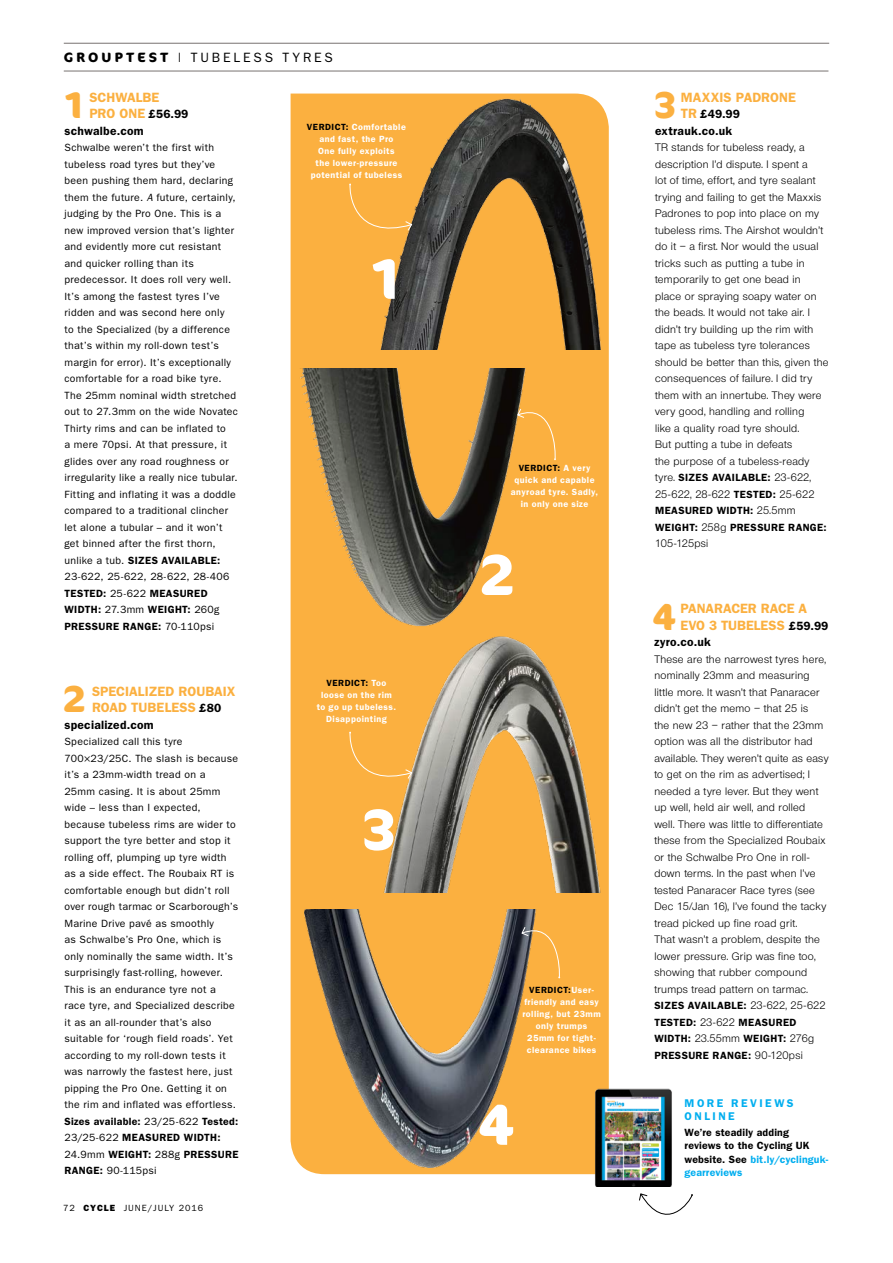
<style>
.page{position:relative;width:893px;height:1263px;background:#fff}
.page>*{position:absolute;margin:0;border:0;box-sizing:border-box;transform-origin:0 0}
.t1{font:700 57.45px "Cocon Pro";color:#fff}
.CTC_GREAT_RIDES_BOXO{font:700 37.35px "Cocon Pro";color:#fbb040}
.CTC_GREAT_RIDES_BOXO-2{font:600 13.5px/16.5px "Franklin Gothic";color:#fbb040}
.t2{font:13.5px "Franklin Gothic";letter-spacing:.21em;color:#000}
.CTC_GREAT_RIDES_BOXO-3{font:600 12px/16.5px "Franklin Gothic";letter-spacing:.02em;color:#000}
.t3{font:600 11.25px/13.5px "Franklin Gothic";letter-spacing:.22em;color:#00aeef}
.CTC_GROUPTEST_BODY_C{font:10.5px/16.5px "Franklin Gothic";letter-spacing:.03em;color:#000}
.CTC_GROUPTEST_BODY_C-2{font:10.5px/16.5px "Olnova";letter-spacing:.025em;color:#000}
.CTC_GROUPTEST_BODY_C-3{font:600 10.5px/16.5px "Franklin Gothic";letter-spacing:.03em;color:#000}
.CTC_GREAT_RIDES_BOXO-4{font:600 10.5px/13.5px "Franklin Gothic";letter-spacing:.015em;color:#000}
.t4{font:600 9px/12px "Franklin Gothic";letter-spacing:.05em;color:#fff;text-align:center}
.t5{font:9px "Franklin Gothic";letter-spacing:.1em;color:#000}
.s1{font-family:"Cocon Pro";font-weight:700}
.s2{font-size:12px;color:#000}
.s3{font-style:italic}
.s4{font-weight:600}
.s5{font-weight:800}
.s6{color:#000}
.s7{font-size:13.5px;color:#fbb040}
.s8{font-family:"Franklin Gothic";font-weight:600}
.s9{font-family:"Olnova";font-weight:400}
.s10{color:#00aeef}
</style>
<div class="page">
<div style="left:291px;top:94px;width:318px;height:1080px;background:#fbb040"></div>
<img style="left:592px;top:1088px;width:80px;height:98px">
<img style="left:290px;top:368px;width:270px;height:263px">
<img style="left:359px;top:631px;width:243px;height:262px">
<img style="left:360px;top:94px;width:249px;height:255px">
<svg style="left:349px;top:183px;width:63px;height:58px;background:#f8b045"></svg>
<svg style="left:349px;top:731px;width:63px;height:58px;background:#f9b146"></svg>
<svg style="left:517px;top:401px;width:39px;height:59px;background:#f8b147"></svg>
<img style="left:305px;top:910px;width:304px;height:257px">
<svg style="left:521px;top:919px;width:39px;height:59px;background:#d59f4e"></svg>
<hr style="left:64px;top:43px;width:765px;height:1px;background:#777271">
<hr style="left:64px;top:71px;width:764px;height:1px;background:#777271">
<svg style="left:639px;top:1193px;width:54px;height:22px"></svg>
<p class="t2" style="left:64px;top:50px;width:271px"><span class="s1">GROUPTEST</span> | TUBELESS TYRES</p>
<p class="CTC_GREAT_RIDES_BOXO" style="left:63px;top:79px;width:25px">1</p>
<p class="CTC_GREAT_RIDES_BOXO-2" style="left:89px;top:88px;width:101px">SCHWALBE<br>PRO ONE <span class="s2">£56.99</span></p>
<p class="CTC_GREAT_RIDES_BOXO-3" style="left:65px;top:122px;width:81px">schwalbe.com</p>
<p class="CTC_GROUPTEST_BODY_C" style="left:65px;top:139px;width:175px">Schwalbe weren’t the first with tubeless road tyres but they’ve been pushing them hard, declaring them the future. <span class="s3">A</span> future, certainly, judging by the Pro One. This is a new improved version that’s lighter and evidently more cut resistant and quicker rolling than its predecessor. It does roll very well.<br>It’s among the fastest tyres I’ve ridden and was second here only<br>to the Specialized (by a difference that’s within my roll-down test’s margin for error). It’s exceptionally comfortable for a road bike tyre.<br>The 25mm nominal width stretched out to 27.3mm on the wide Novatec<br>Thirty rims and can be inflated to<br>a mere 70psi. At that pressure, it glides over any road roughness or irregularity like a really nice tubular.<br>Fitting and inflating it was a doddle compared to a traditional clincher let alone a tubular – and it won’t get binned after the first thorn, unlike a tub. <span class="s4">SIZES AVAILABLE:<br></span>23-622, 25-622, 28-622, 28-406<br><span class="s4">TESTED:</span> 25-622 <span class="s4">MEASURED<br>WIDTH:</span> 27.3mm <span class="s4">WEIGHT:</span> 260g<br><span class="s4">PRESSURE RANGE:</span> 70-110psi</p>
<p class="CTC_GREAT_RIDES_BOXO" style="left:63px;top:673px;width:25px">2</p>
<p class="CTC_GREAT_RIDES_BOXO-2" style="left:92px;top:682px;width:145px">SPECIALIZED ROUBAIX<br>ROAD TUBELESS <span class="s2">£80</span></p>
<p class="CTC_GREAT_RIDES_BOXO-3" style="left:65px;top:716px;width:91px">specialized.com</p>
<p class="CTC_GROUPTEST_BODY_C" style="left:65px;top:733px;width:175px">Specialized call this tyre<br>700×23/25C. The slash is because it’s a 23mm-width tread on a<br>25mm casing. It is about 25mm wide – less than I expected, because tubeless rims are wider to support the tyre better and stop it rolling off, plumping up tyre width as a side effect. The Roubaix RT is comfortable enough but didn’t roll over rough tarmac or Scarborough’s<br>Marine Drive pavé as smoothly<br>as Schwalbe’s Pro One, which is only nominally the same width. It’s surprisingly fast-rolling, however.<br>This is an endurance tyre not a race tyre, and Specialized describe it as an all-rounder that’s also suitable for ‘rough field roads’. Yet according to my roll-down tests it was narrowly the fastest here, just pipping the Pro One. Getting it on the rim and inflated was effortless.<br><span class="s4">Sizes available:</span> 23/25-622 <span class="s4">Tested:<br></span>23/25-622 <span class="s4">MEASURED WIDTH:<br></span>24.9mm <span class="s4">WEIGHT:</span> 288g <span class="s4">PRESSURE<br>RANGE:</span> 90-115psi</p>
<p class="t5" style="left:63px;top:1203px;width:142px">72 <span class="s5">CYCLE</span> JUNE/JULY 2016</p>
<p class="t4" style="left:307px;top:121px;width:100px"><span class="s6">VERDICT:</span> Comfortable and fast, the Pro<br>One fully exploits<br>the lower-pressure potential of tubeless</p>
<p class="t1" style="left:369px;top:239px;width:37px">1</p>
<p class="t4" style="left:317px;top:677px;width:81px"><span class="s6">VERDICT:</span> Too loose on the rim to go up tubeless.<br>Disappointing</p>
<p class="t1" style="left:362px;top:790px;width:37px">3</p>
<p class="t4" style="left:511px;top:462px;width:89px"><span class="s6">VERDICT:</span> A very quick and capable anyroad tyre. Sadly, in only one size</p>
<p class="t1" style="left:480px;top:535px;width:37px">2</p>
<p class="t4" style="left:522px;top:983px;width:80px"><span class="s6">VERDICT:</span>User&shy;friendly and easy rolling, but 23mm only trumps<br>25mm for tight&shy;clearance bikes</p>
<p class="t1" style="left:479px;top:1085px;width:37px">4</p>
<p class="CTC_GREAT_RIDES_BOXO" style="left:654px;top:79px;width:25px">3</p>
<p class="CTC_GREAT_RIDES_BOXO-2" style="left:681px;top:88px;width:116px">MAXXIS PADRONE</p>
<p class="CTC_GREAT_RIDES_BOXO-3" style="left:655px;top:105px;width:86px;text-indent:26px"><span class="s7">TR</span> £49.99 extrauk.co.uk</p>
<p class="CTC_GROUPTEST_BODY_C-2" style="left:655px;top:139px;width:175px">TR stands for tubeless ready, a description I’d dispute. I spent a<br>lot of time, effort, and tyre sealant trying and failing to get the Maxxis<br>Padrones to pop into place on my tubeless rims. The Airshot wouldn’t do it – a first. Nor would the usual tricks such as putting a tube in temporarily to get one bead in place or spraying soapy water on the beads. It would not take air. I didn’t try building up the rim with tape as tubeless tyre tolerances should be better than this, given the consequences of failure. I did try them with an innertube. They were very good, handling and rolling<br>like a quality road tyre should.<br>But putting a tube in defeats<br>the purpose of a tubeless-ready tyre. <span class="s8">SIZES AVAILABLE:</span> 23-622,<br>25-622, 28-622 <span class="s8">TESTED:</span> 25-622<br><span class="s8">MEASURED WIDTH:</span> 25.5mm<br><span class="s8">WEIGHT:</span> 258g <span class="s8">PRESSURE RANGE:<br></span>105-125psi</p>
<p class="CTC_GREAT_RIDES_BOXO" style="left:653px;top:591px;width:25px">4</p>
<p class="CTC_GREAT_RIDES_BOXO-2" style="left:681px;top:600px;width:149px">PANARACER RACE A<br>EVO 3 TUBELESS <span class="s2">£59.99</span></p>
<p class="CTC_GREAT_RIDES_BOXO-3" style="left:654px;top:633px;width:58px">zyro.co.uk</p>
<p class="CTC_GROUPTEST_BODY_C-2" style="left:654px;top:650px;width:176px">These are the narrowest tyres here, nominally 23mm and measuring little more. It wasn’t that Panaracer didn’t get the memo – that 25 is<br>the new 23 – rather that the 23mm option was all the distributor had available. They weren’t quite as easy to get on the rim as advertised; I needed a tyre lever. But they went up well, held air well, and rolled<br>well. There was little to differentiate these from the Specialized Roubaix or the Schwalbe Pro One in roll&shy;down terms. In the past when I’ve tested Panaracer Race tyres (see Dec 15/Jan 16), I’ve found the tacky tread picked up fine road grit.<br>That wasn’t a problem, despite the lower pressure. Grip was fine too, showing that rubber compound trumps tread pattern on tarmac.</p>
<p class="CTC_GROUPTEST_BODY_C-3" style="left:654px;top:997px;width:173px">SIZES AVAILABLE: <span class="s9">23-622, 25-622<br></span>TESTED: <span class="s9">23-622</span> MEASURED<br>WIDTH: <span class="s9">23.55mm</span> WEIGHT: <span class="s9">276g<br></span>PRESSURE RANGE: <span class="s9">90-120psi</span></p>
<p class="t3" style="left:685px;top:1096px;width:111px">MORE REVIEWS<br>ONLINE</p>
<p class="CTC_GREAT_RIDES_BOXO-4" style="left:685px;top:1125px;width:145px">We’re steadily adding<br>reviews to the Cycling UK website. See <span class="s10">bit.ly/cyclinguk&shy;gearreviews</span></p>
</div>
